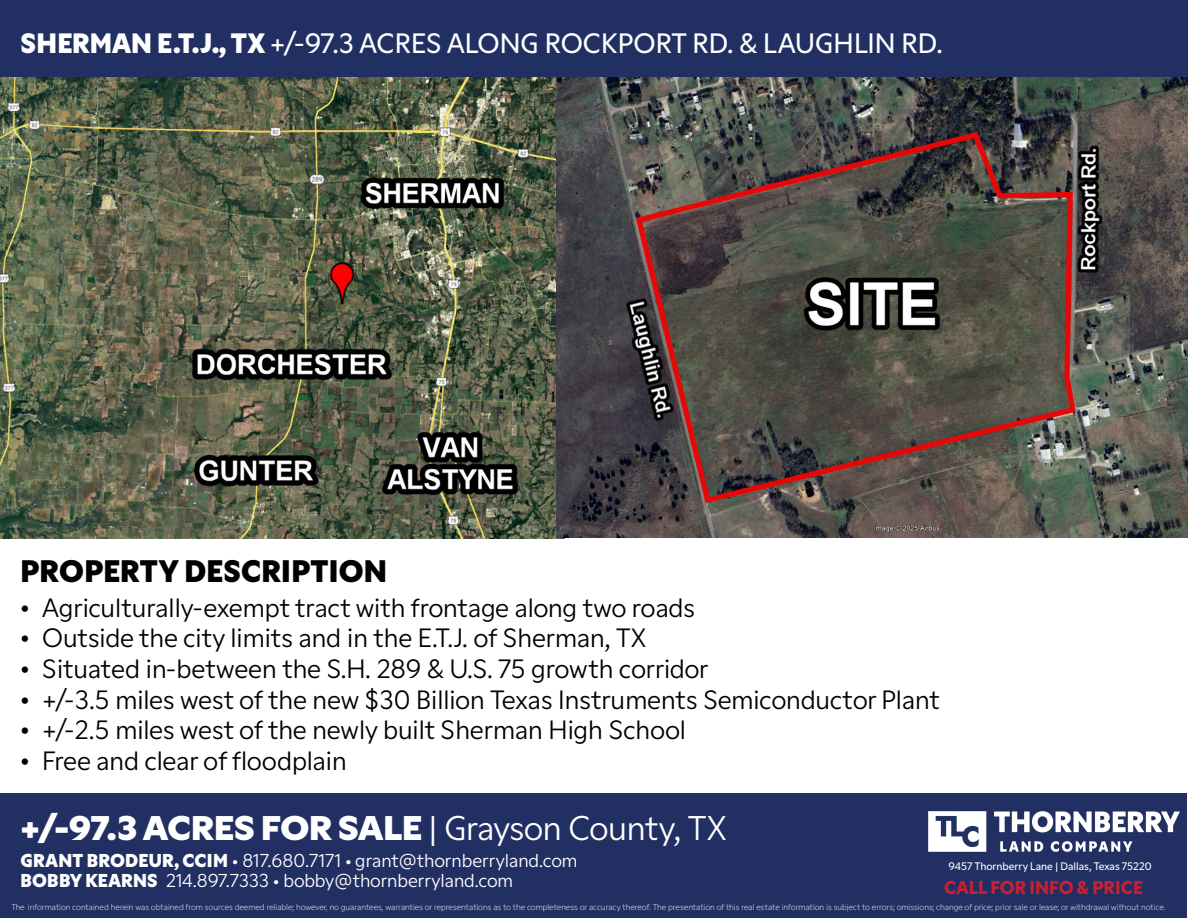
<style>
.page{position:relative;width:1188px;height:918px;background:#fff}
.page>*{position:absolute;margin:0;border:0;box-sizing:border-box;transform-origin:0 0}
.t1{font:700 33px "Gamay Editorial";letter-spacing:-.005em;color:#fff}
.t2{font:700 30px "Gamay";letter-spacing:.005em;color:#000}
.t3{font:27px "Gamay";color:#fff}
.t4{font:300 25.5px "Gamay";letter-spacing:-.005em;color:#000}
.t5{font:300 18px/20.7px "Gamay";letter-spacing:-.005em;color:#fff}
.t6{font:600 18px "Gamay";letter-spacing:-.005em;color:#c62032}
.t7{font:10.5px "Gamay";letter-spacing:-.005em;color:#fff}
.t8{font:100 8.25px "Gamay";letter-spacing:-.005em;color:#fff}
.s1{font-weight:700}
.s2{font-family:"Times New Roman";font-weight:400}
.s3{font-family:"Gamay";font-weight:300}
</style>
<div class="page">
<div style="left:0;top:0;width:1188px;height:78px;background:#212f63"></div>
<div style="left:0;top:794px;width:1187px;height:124px;background:#212f63"></div>
<img style="left:0;top:77px;width:564px;height:461px">
<img style="left:557px;top:78px;width:631px;height:460px">
<img style="left:929px;top:812px;width:251px;height:39px">
<p class="t3" style="left:21px;top:22px;width:924px"><span class="s1">SHERMAN E.T.J., TX</span> +/-97.3 ACRES ALONG ROCKPORT RD. &amp; LAUGHLIN RD.</p>
<p class="t2" style="left:21px;top:546px;width:368px">PROPERTY DESCRIPTION</p>
<p class="t4" style="left:21px;top:588px;width:676px"><span class="s2">•</span> Agriculturally-exempt tract with frontage along two roads</p>
<p class="t4" style="left:21px;top:619px;width:627px"><span class="s2">•</span> Outside the city limits and in the E.T.J. of Sherman, TX</p>
<p class="t4" style="left:21px;top:649px;width:689px"><span class="s2">•</span> Situated in-between the S.H. 289 &amp; U.S. 75 growth corridor</p>
<p class="t4" style="left:21px;top:680px;width:921px"><span class="s2">•</span> +/-3.5 miles west of the new $30 Billion Texas Instruments Semiconductor Plant</p>
<p class="t4" style="left:21px;top:710px;width:667px"><span class="s2">•</span> +/-2.5 miles west of the newly built Sherman High School</p>
<p class="t4" style="left:21px;top:741px;width:328px"><span class="s2">•</span> Free and clear of floodplain</p>
<p class="t1" style="left:20px;top:800px;width:708px">+/-97.3 ACRES FOR SALE <span class="s3">| Grayson County, TX</span></p>
<p class="t5" style="left:21px;top:848px;width:558px"><span class="s1">GRANT BRODEUR, CCIM</span> • 817.680.7171 • grant@thornberryland.com<br><span class="s1">BOBBY KEARNS</span> 214.897.7333 • bobby@thornberryland.com</p>
<p class="t7" style="left:948px;top:858px;width:205px">9457 Thornberry Lane | Dallas, Texas 75220</p>
<p class="t6" style="left:944px;top:872px;width:201px">CALL FOR INFO &amp; PRICE</p>
<p class="t8" style="left:12px;top:901px;width:1156px">The information contained herein was obtained from sources deemed reliable; however, no guarantees, warranties or representations as to the completeness or accuracy thereof. The presentation of this real estate information is subject to errors; omissions; change of price; prior sale or lease; or withdrawal without notice.</p>
</div>
